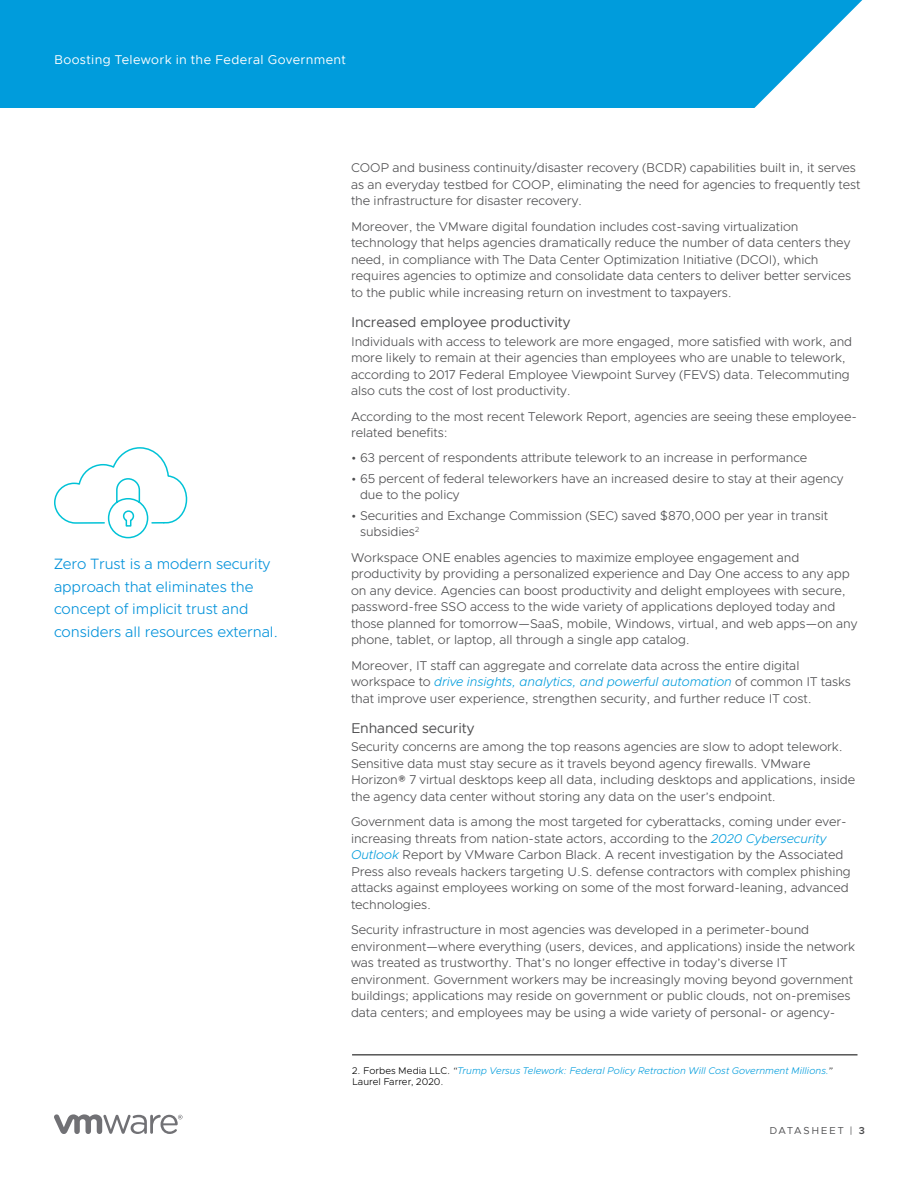
<style>
.page{position:relative;width:918px;height:1188px;background:#fff}
.page>*{position:absolute;margin:0;border:0;box-sizing:border-box;transform-origin:0 0}
._3a__BODY_TEXT{font:300 15px/22.5px "Metropolis";letter-spacing:-.005em;color:#0091da}
._4a__SUBHEAD_2{font:14.25px "Metropolis";letter-spacing:-.005em;color:#4d4d4f}
._3a__BODY_TEXT-2{font:300 12.75px/16.5px "Metropolis";letter-spacing:-.005em;color:#4d4d4f}
.t1{font:12.75px "Metropolis";letter-spacing:.025em;color:#fff}
.t2{font:10.2px "Metropolis";letter-spacing:.165em;color:#4d4d4f}
._8a__FOOTNOTE_1ST_LI{font:italic 300 9.75px/11.2px "Metropolis";letter-spacing:.005em;color:#009cdc}
.s1{font-style:italic;color:#009cdc}
.s2{font-style:normal;color:#000}
.s3{color:#000}
.s4{font-weight:600}
</style>
<div class="page">
<svg style="left:54px;top:1114px;width:129px;height:20px"></svg>
<div style="left:0;top:0;width:863px;height:108px;background:#009cdc"></div>
<hr style="left:352px;top:1055px;width:506px;height:1px;background:#000">
<svg style="left:55px;top:447px;width:132px;height:92px"></svg>
<p class="t1" style="left:54px;top:52px;width:293px">Boosting Telework in the Federal Government</p>
<p class="_3a__BODY_TEXT" style="left:54px;top:553px;width:226px">Zero Trust is a modern security approach that eliminates the concept of implicit trust and considers all resources external.</p>
<p class="_3a__BODY_TEXT-2" style="left:351px;top:159px;width:511px">COOP and business continuity/disaster recovery (BCDR) capabilities built in, it serves as an everyday testbed for COOP, eliminating the need for agencies to frequently test the infrastructure for disaster recovery.</p>
<p class="_3a__BODY_TEXT-2" style="left:351px;top:218px;width:502px">Moreover, the VMware digital foundation includes cost-saving virtualization technology that helps agencies dramatically reduce the number of data centers they need, in compliance with The Data Center Optimization Initiative (DCOI), which requires agencies to optimize and consolidate data centers to deliver better services to the public while increasing return on investment to taxpayers.</p>
<p class="_4a__SUBHEAD_2" style="left:351px;top:313px;width:221px">Increased employee productivity</p>
<p class="_3a__BODY_TEXT-2" style="left:351px;top:333px;width:503px">Individuals with access to telework are more engaged, more satisfied with work, and more likely to remain at their agencies than employees who are unable to telework, according to 2017 Federal Employee Viewpoint Survey (FEVS) data. Telecommuting also cuts the cost of lost productivity.</p>
<p class="_3a__BODY_TEXT-2" style="left:351px;top:408px;width:507px">According to the most recent Telework Report, agencies are seeing these employee&shy;related benefits:</p>
<p class="_3a__BODY_TEXT-2" style="left:351px;top:449px;width:458px">• 63 percent of respondents attribute telework to an increase in performance</p>
<p class="_3a__BODY_TEXT-2" style="left:360px;top:470px;width:485px;text-indent:-9px">• 65 percent of federal teleworkers have an increased desire to stay at their agency due to the policy</p>
<p class="_3a__BODY_TEXT-2" style="left:360px;top:507px;width:470px;text-indent:-9px">• Securities and Exchange Commission (SEC) saved $870,000 per year in transit subsidies<sup>2</sup></p>
<p class="_3a__BODY_TEXT-2" style="left:351px;top:549px;width:508px">Workspace ONE enables agencies to maximize employee engagement and productivity by providing a personalized experience and Day One access to any app on any device. Agencies can boost productivity and delight employees with secure, password-free SSO access to the wide variety of applications deployed today and those planned for tomorrow—SaaS, mobile, Windows, virtual, and web apps—on any phone, tablet, or laptop, all through a single app catalog.</p>
<p class="_3a__BODY_TEXT-2" style="left:351px;top:657px;width:501px">Moreover, IT staff can aggregate and correlate data across the entire digital workspace to <span class="s1">drive insights, analytics, and powerful automation</span> of common IT tasks that improve user experience, strengthen security, and further reduce IT cost.</p>
<p class="_4a__SUBHEAD_2" style="left:351px;top:719px;width:125px">Enhanced security</p>
<p class="_3a__BODY_TEXT-2" style="left:351px;top:739px;width:506px">Security concerns are among the top reasons agencies are slow to adopt telework.<br>Sensitive data must stay secure as it travels beyond agency firewalls. VMware Horizon® 7 virtual desktops keep all data, including desktops and applications, inside the agency data center without storing any data on the user’s endpoint.</p>
<p class="_3a__BODY_TEXT-2" style="left:351px;top:814px;width:501px">Government data is among the most targeted for cyberattacks, coming under ever&shy;increasing threats from nation-state actors, according to the <span class="s1">2020 Cybersecurity Outlook</span> Report by VMware Carbon Black. A recent investigation by the Associated Press also reveals hackers targeting U.S. defense contractors with complex phishing attacks against employees working on some of the most forward-leaning, advanced technologies.</p>
<p class="_3a__BODY_TEXT-2" style="left:351px;top:922px;width:506px">Security infrastructure in most agencies was developed in a perimeter-bound environment—where everything (users, devices, and applications) inside the network was treated as trustworthy. That’s no longer effective in today’s diverse IT environment. Government workers may be increasingly moving beyond government buildings; applications may reside on government or public clouds, not on-premises data centers; and employees may be using a wide variety of personal- or agency-</p>
<p class="_8a__FOOTNOTE_1ST_LI" style="left:352px;top:1065px;width:482px"><span class="s2">2. Forbes Media LLC.</span> <span class="s3">“</span>Trump Versus Telework: Federal Policy Retraction Will Cost Government Millions.<span class="s3">”<br></span><span class="s2">Laurel Farrer, 2020.</span></p>
<p class="t2" style="left:769px;top:1124px;width:97px">DATASHEET | <span class="s4">3</span></p>
</div>
